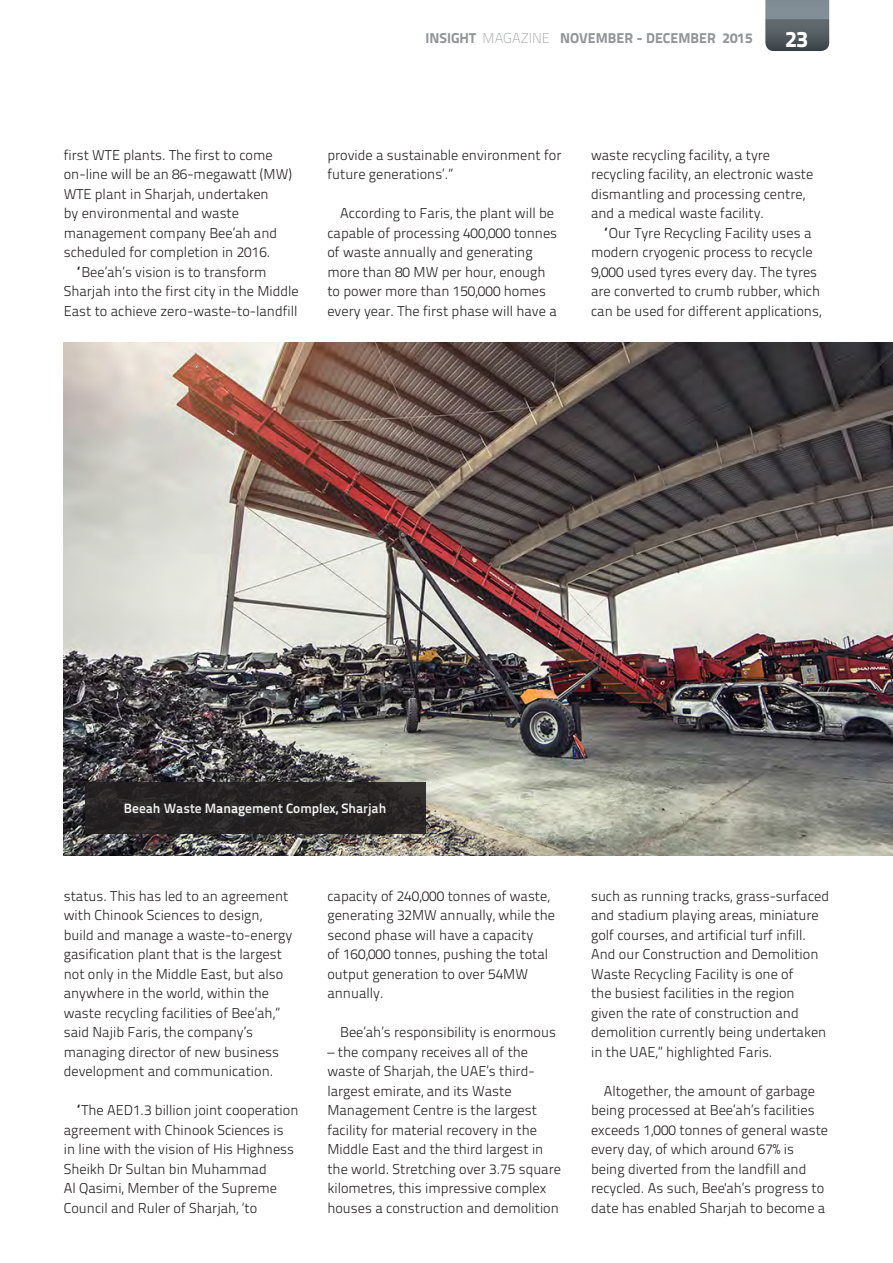
<style>
.page{position:relative;width:893px;height:1263px;background:#fff}
.page>*{position:absolute;margin:0;border:0;box-sizing:border-box;transform-origin:0 0}
.Headline_XBold_52_47{font:800 22.5px "Titillium Text 22 L";color:#fff}
.Body_Copy_Light{font:300 14.25px/19.5px "Titillium Text 22 L";color:#231f20}
.t1{font:800 14.25px "Titillium Text 22 L";color:#939598}
.t2{font:700 13.5px "Titillium Text 22 L";color:#fff}
.s1{font-weight:100}
</style>
<div class="page">
<svg style="left:765px;top:0;width:64px;height:51px;background:#656f75"></svg>
<img style="left:64px;top:343px;width:829px;height:512px">
<div style="left:85px;top:782px;width:340px;height:52px;background:#231f20"></div>
<p class="t1" style="left:426px;top:27px;width:329px">INSIGHT <span class="s1">MAGAZINE</span> NOVEMBER - DECEMBER 2015</p>
<p class="Headline_XBold_52_47" style="left:785px;top:21px;width:25px">23</p>
<p class="Body_Copy_Light" style="left:64px;top:144px;width:230px">first WTE plants. The first to come on-line will be an 86-megawatt (MW)<br>WTE plant in Sharjah, undertaken<br>by environmental and waste management company Bee’ah and scheduled for completion in 2016.</p>
<p class="Body_Copy_Light" style="left:64px;top:261px;width:237px;text-indent:13px">“Bee’ah’s vision is to transform<br>Sharjah into the first city in the Middle<br>East to achieve zero-waste-to-landfill</p>
<p class="Body_Copy_Light" style="left:327px;top:144px;width:235px">provide a sustainable environment for future generations’.”</p>
<p class="Body_Copy_Light" style="left:327px;top:203px;width:231px;text-indent:13px">According to Faris, the plant will be capable of processing 400,000 tonnes of waste annually and generating more than 80 MW per hour, enough to power more than 150,000 homes every year. The first phase will have a</p>
<p class="Body_Copy_Light" style="left:591px;top:144px;width:224px">waste recycling facility, a tyre recycling facility, an electronic waste dismantling and processing centre, and a medical waste facility.</p>
<p class="Body_Copy_Light" style="left:591px;top:222px;width:232px;text-indent:13px">“Our Tyre Recycling Facility uses a modern cryogenic process to recycle 9,000 used tyres every day. The tyres are converted to crumb rubber, which can be used for different applications,</p>
<p class="t2" style="left:124px;top:798px;width:264px">Beeah Waste Management Complex, Sharjah</p>
<p class="Body_Copy_Light" style="left:64px;top:885px;width:230px">status. This has led to an agreement with Chinook Sciences to design, build and manage a waste-to-energy gasification plant that is the largest not only in the Middle East, but also anywhere in the world, within the waste recycling facilities of Bee’ah,” said Najib Faris, the company’s managing director of new business development and communication.</p>
<p class="Body_Copy_Light" style="left:64px;top:1100px;width:236px;text-indent:13px">“The AED1.3 billion joint cooperation agreement with Chinook Sciences is in line with the vision of His Highness Sheikh Dr Sultan bin Muhammad<br>Al Qasimi, Member of the Supreme Council and Ruler of Sharjah, ‘to</p>
<p class="Body_Copy_Light" style="left:327px;top:885px;width:229px">capacity of 240,000 tonnes of waste, generating 32MW annually, while the second phase will have a capacity<br>of 160,000 tonnes, pushing the total output generation to over 54MW annually.</p>
<p class="Body_Copy_Light" style="left:340px;top:1022px;width:217px">Bee’ah’s responsibility is enormous</p>
<p class="Body_Copy_Light" style="left:327px;top:1041px;width:235px">– the company receives all of the waste of Sharjah, the UAE’s third&shy;largest emirate, and its Waste Management Centre is the largest facility for material recovery in the Middle East and the third largest in the world. Stretching over 3.75 square kilometres, this impressive complex houses a construction and demolition</p>
<p class="Body_Copy_Light" style="left:591px;top:885px;width:240px">such as running tracks, grass-surfaced and stadium playing areas, miniature golf courses, and artificial turf infill.<br>And our Construction and Demolition Waste Recycling Facility is one of<br>the busiest facilities in the region given the rate of construction and demolition currently being undertaken in the UAE,” highlighted Faris.</p>
<p class="Body_Copy_Light" style="left:591px;top:1080px;width:239px;text-indent:13px">Altogether, the amount of garbage being processed at Bee’ah’s facilities exceeds 1,000 tonnes of general waste every day, of which around 67% is being diverted from the landfill and recycled. As such, Bee'ah’s progress to date has enabled Sharjah to become a</p>
</div>
